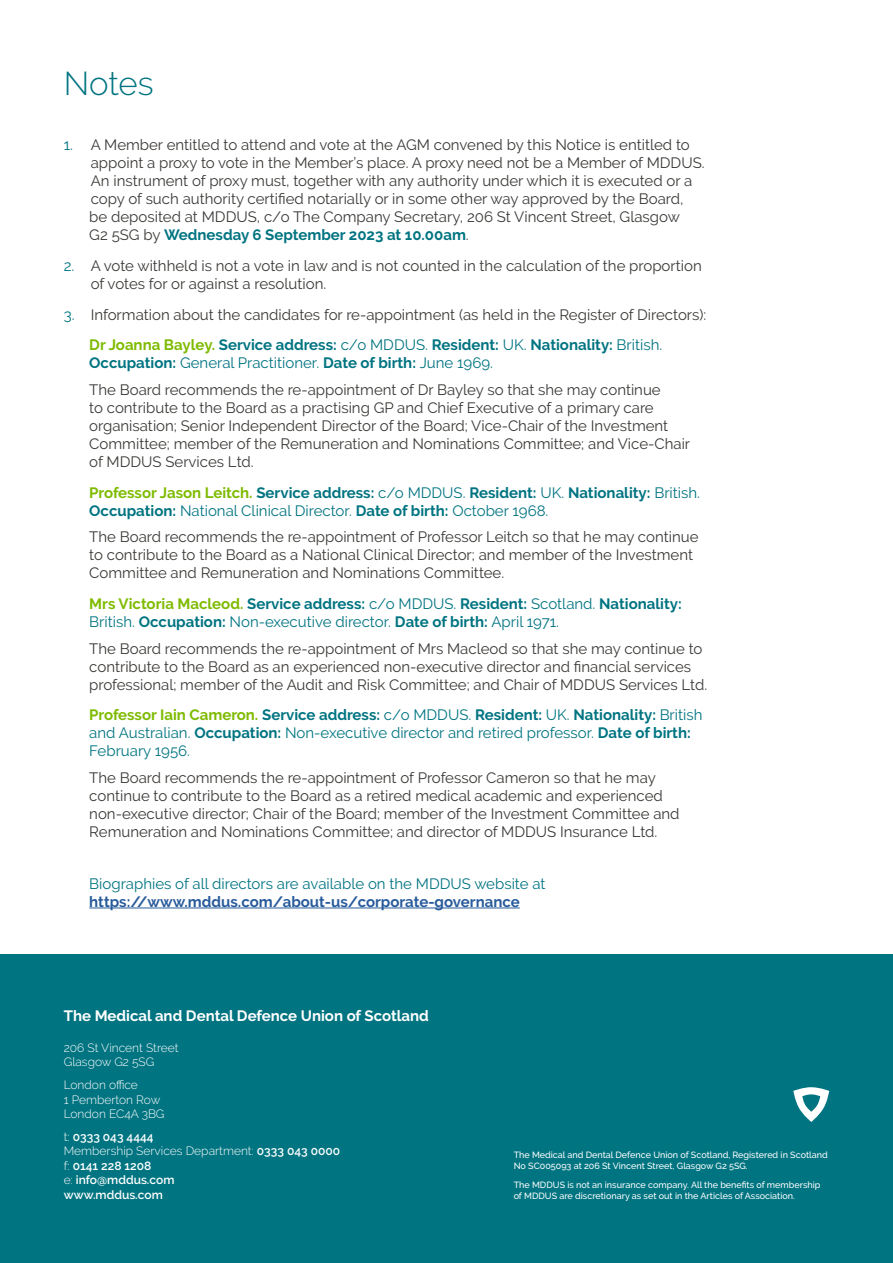
<style>
.page{position:relative;width:893px;height:1263px;background:#fff}
.page>*{position:absolute;margin:0;border:0;box-sizing:border-box;transform-origin:0 0}
.t1{font:300 33px "Raleway";letter-spacing:-.005em;color:#007481}
.t2{font:15px/18px "Raleway";color:#3b3936}
.t3{font:700 15px/18px "Raleway";color:#007481}
.t4{font:15px/18px "Raleway";color:#007481}
.t5{font:700 15px "Raleway";color:#275b9b}
.t6{font:700 15px "Raleway";color:#fff}
.t7{font:600 12px/14.4px "Raleway";color:#fff}
.t8{font:300 12px/14.4px "Raleway";color:#fff}
.t9{font:500 9px/10.8px "Raleway";color:#fff}
.s1{color:#007481}
.s2{font-weight:700;color:#007481}
.s3{font-weight:700;color:#7ebb00}
.s4{color:#7ebb00}
.s5{font-weight:400}
.s6{font-weight:700}
.s7{font-weight:300}
</style>
<div class="page">
<div style="left:0;top:955px;width:893px;height:308px;background:#007481"></div>
<hr style="left:89px;top:907px;width:431px;height:1px;background:#275b9b">
<svg style="left:793px;top:1087px;width:36px;height:35px"></svg>
<h1 class="t1" style="left:64px;top:64px;width:91px">Notes</h1>
<p class="t2" style="left:89px;top:136px;width:617px;text-indent:-26px"><span class="s1">1.</span> A Member entitled to attend and vote at the AGM convened by this Notice is entitled to appoint a proxy to vote in the Member’s place. A proxy need not be a Member of MDDUS.<br>An instrument of proxy must, together with any authority under which it is executed or a copy of such authority certified notarially or in some other way approved by the Board,<br>be deposited at MDDUS, c/o The Company Secretary, 206 St Vincent Street, Glasgow<br>G2 5SG by <span class="s2">Wednesday 6 September 2023 at 10.00am</span>.</p>
<p class="t2" style="left:91px;top:257px;width:612px;text-indent:-27px"><span class="s1">2.</span> A vote withheld is not a vote in law and is not counted in the calculation of the proportion of votes for or against a resolution.</p>
<p class="t2" style="left:89px;top:299px;width:618px;line-height:30.8px;text-indent:-26px"><span class="s1">3.</span> Information about the candidates for re-appointment (as held in the Register of Directors):<br><span class="s3">Dr Joanna Bayley.</span> <span class="s2">Service address:</span> <span class="s1">c/o MDDUS.</span> <span class="s2">Resident:</span> <span class="s1">UK.</span> <span class="s2">Nationality:</span> <span class="s1">British.</span></p>
<p class="t2" style="left:89px;top:350px;width:573px;line-height:26.5px"><span class="s2">Occupation:</span> <span class="s1">General Practitioner.</span> <span class="s2">Date of birth:</span> <span class="s1">June 1969.<br></span>The Board recommends the re-appointment of Dr Bayley so that she may continue</p>
<p class="t2" style="left:89px;top:399px;width:602px">to contribute to the Board as a practising GP and Chief Executive of a primary care organisation; Senior Independent Director of the Board; Vice-Chair of the Investment Committee; member of the Remuneration and Nominations Committee; and Vice-Chair of MDDUS Services Ltd.</p>
<p class="t3" style="left:89px;top:483px;width:612px"><span class="s4">Professor Jason Leitch.</span> Service address: <span class="s5">c/o MDDUS.</span> Resident: <span class="s5">UK.</span> Nationality: <span class="s5">British.<br></span>Occupation: <span class="s5">National Clinical Director.</span> Date of birth: <span class="s5">October 1968.</span></p>
<p class="t2" style="left:89px;top:528px;width:611px">The Board recommends the re-appointment of Professor Leitch so that he may continue to contribute to the Board as a National Clinical Director; and member of the Investment<br>Committee and Remuneration and Nominations Committee.</p>
<p class="t3" style="left:89px;top:595px;width:594px"><span class="s4">Mrs Victoria Macleod.</span> Service address: <span class="s5">c/o MDDUS.</span> Resident: <span class="s5">Scotland.</span> Nationality:<br><span class="s5">British.</span> Occupation: <span class="s5">Non-executive director.</span> Date of birth: <span class="s5">April 1971.</span></p>
<p class="t2" style="left:89px;top:639px;width:619px">The Board recommends the re-appointment of Mrs Macleod so that she may continue to contribute to the Board as an experienced non-executive director and financial services professional; member of the Audit and Risk Committee; and Chair of MDDUS Services Ltd.</p>
<p class="t4" style="left:89px;top:706px;width:615px"><span class="s3">Professor Iain Cameron.</span> <span class="s6">Service address:</span> c/o MDDUS. <span class="s6">Resident:</span> UK. <span class="s6">Nationality:</span> British and Australian. <span class="s6">Occupation:</span> Non-executive director and retired professor. <span class="s6">Date of birth:<br></span>February 1956.</p>
<p class="t2" style="left:89px;top:768px;width:592px">The Board recommends the re-appointment of Professor Cameron so that he may continue to contribute to the Board as a retired medical academic and experienced non-executive director; Chair of the Board; member of the Investment Committee and Remuneration and Nominations Committee; and director of MDDUS Insurance Ltd.</p>
<p class="t4" style="left:89px;top:874px;width:458px">Biographies of all directors are available on the MDDUS website at</p>
<p class="t5" style="left:89px;top:893px;width:432px">https://www.mddus.com/about-us/corporate-governance</p>
<p class="t6" style="left:64px;top:1007px;width:367px">The Medical and Dental Defence Union of Scotland</p>
<p class="t8" style="left:64px;top:1040px;width:116px">206 St Vincent Street<br>Glasgow G2 5SG</p>
<p class="t8" style="left:64px;top:1078px;width:102px">London office<br>1 Pemberton Row<br>London EC4A 3BG</p>
<p class="t7" style="left:64px;top:1129px;width:278px"><span class="s7">t:</span> 0333 043 4444<br><span class="s7">Membership Services Department:</span> 0333 043 0000 <span class="s7">f:</span> 0141 228 1208<br><span class="s7">e:</span> info@mddus.com<br>www.mddus.com</p>
<p class="t9" style="left:514px;top:1149px;width:315px">The Medical and Dental Defence Union of Scotland, Registered in Scotland<br>No SC005093 at 206 St Vincent Street, Glasgow G2 5SG.</p>
<p class="t9" style="left:514px;top:1180px;width:308px">The MDDUS is not an insurance company. All the benefits of membership of MDDUS are discretionary as set out in the Articles of Association.</p>
</div>
